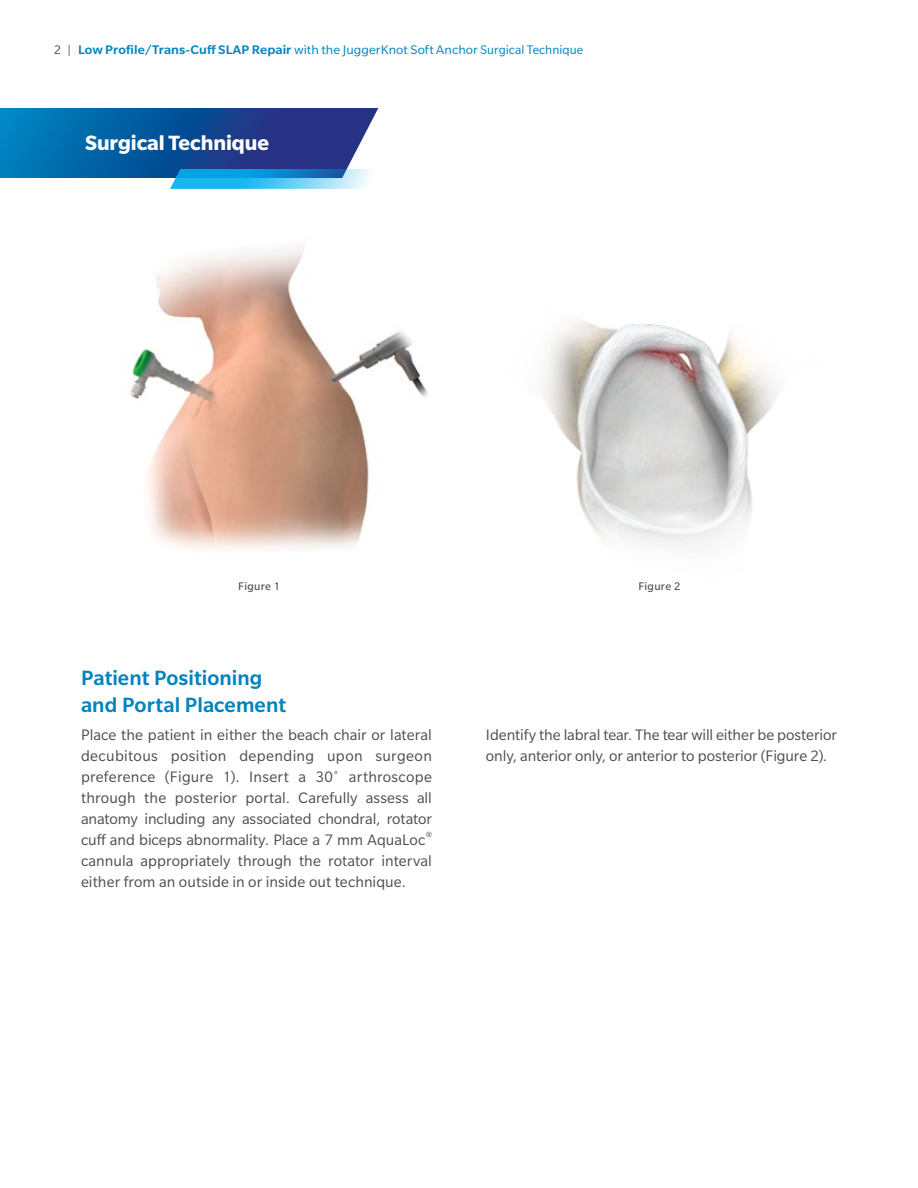
<style>
.page{position:relative;width:918px;height:1188px;background:#fff}
.page>*{position:absolute;margin:0;border:0;box-sizing:border-box;transform-origin:0 0}
.t1{font:500 22.5px/27px "Slate Pro";color:#0083bf}
.t2{font:700 22.5px "Slate Pro";letter-spacing:-.005em;color:#fff}
.t3{font:16.5px/21px "Slate Pro";color:#4d4d4f;text-align:justify}
.t4{font:13.5px "Slate Pro";letter-spacing:.005em;color:#0083bf;scale:1.05 1}
.t5{font:12px "Slate Pro";letter-spacing:.025em;color:#4d4d4f}
.s1{color:#4d4d4f}
.s2{font-weight:500}
</style>
<div class="page">
<img style="left:130px;top:246px;width:299px;height:303px">
<img style="left:542px;top:318px;width:236px;height:228px">
<svg style="left:0;top:108px;width:379px;height:80px;background:#2c6eac"></svg>
<p class="t4" style="left:54px;top:43px;width:505px"><span class="s1">2 |</span> <span class="s2">Low Profile/Trans-Cuff SLAP Repair</span> with the JuggerKnot Soft Anchor Surgical Technique</p>
<h1 class="t2" style="left:85px;top:131px;width:185px">Surgical Technique</h1>
<p class="t5" style="left:238px;top:580px;width:43px">Figure 1</p>
<p class="t5" style="left:638px;top:580px;width:43px">Figure 2</p>
<h1 class="t1" style="left:81px;top:665px;width:207px">Patient Positioning and Portal Placement</h1>
<p class="t3" style="left:81px;top:724px;width:353px">Place the patient in either the beach chair or lateral decubitous position depending upon surgeon preference (Figure 1). Insert a 30˚ arthroscope through the posterior portal. Carefully assess all anatomy including any associated chondral, rotator cuff and biceps abnormality. Place a 7 mm AquaLoc<sup>® </sup>cannula appropriately through the rotator interval either from an outside in or inside out technique.</p>
<p class="t3" style="left:486px;top:724px;width:353px">Identify the labral tear. The tear will either be posterior only, anterior only, or anterior to posterior (Figure 2).</p>
</div>
